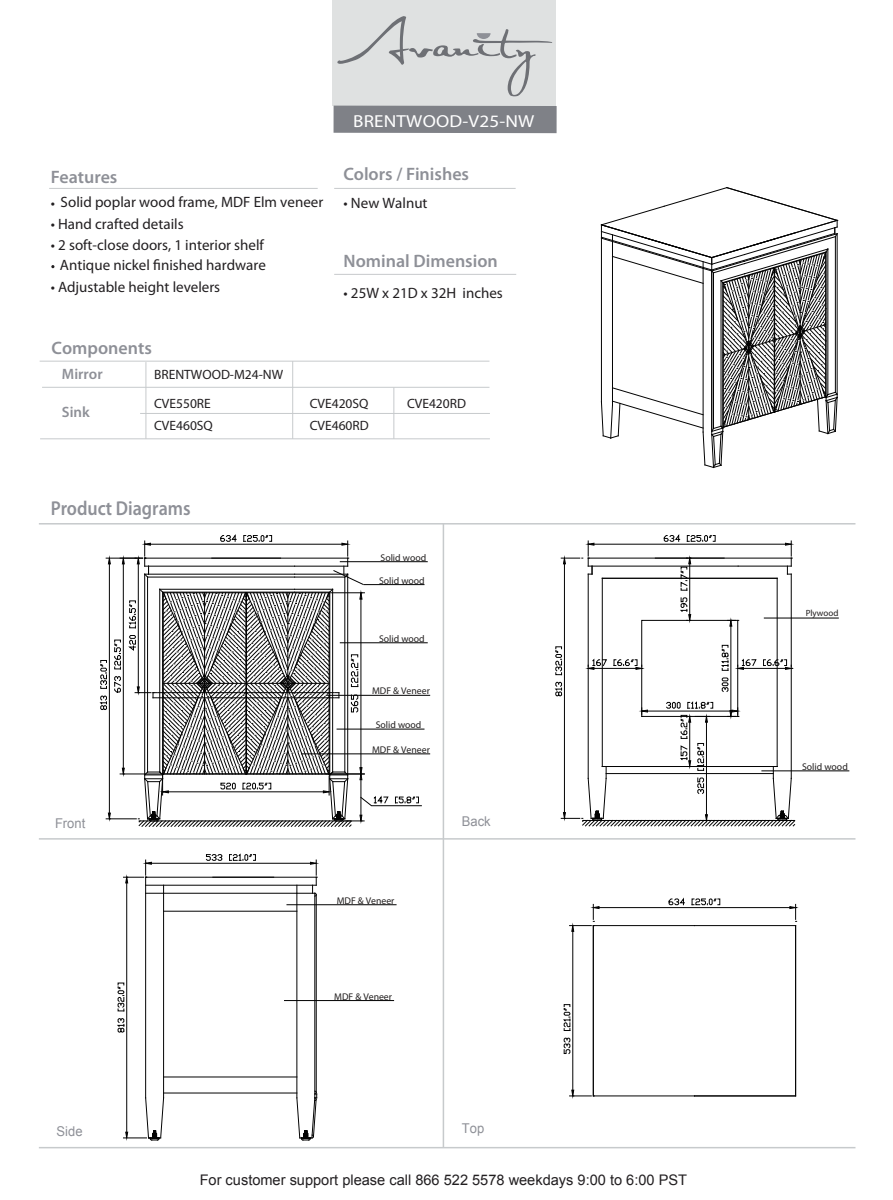
<style>
.page{position:relative;width:893px;height:1200px;background:#fff}
.page>*{position:absolute;margin:0;border:0;box-sizing:border-box;transform-origin:0 0}
.t1{font:600 20.1px "Myriad Pro";color:#8e9097;scale:.89 1}
.t2{font:600 18px "Myriad Pro";color:#8e9097}
.t3{font:17.4px "Myriad Pro";letter-spacing:.01em;color:#fff;scale:1.1 1}
.t4{font:15px "Myriad Pro";color:#221f21}
.t5{font:600 15px "Myriad Pro";color:#8e9097}
.t6{font:14.55px "Arial";color:#221f21}
.t7{font:13.5px/22.5px "Myriad Pro";color:#221f21}
.t8{font:13.5px "Arial";color:#8e9097;scale:.96 1}
.t9{font:9.75px "Myriad Pro";color:#211e1e}
.t10{font:9px "Myriad Pro";color:#211e1e}
</style>
<div class="page">
<div style="left:333px;top:0;width:223px;height:106px;background:#dfe1e1"></div>
<svg style="left:337px;top:16px;width:215px;height:80px"></svg>
<div style="left:334px;top:106px;width:223px;height:27px;background:#7f8187"></div>
<hr style="left:39px;top:523px;width:816px;height:1px;background:#c7cacc">
<hr style="left:443px;top:523px;width:1px;height:624px;background:#c7cacc">
<hr style="left:334px;top:188px;width:182px;height:1px;background:#c7cacc">
<hr style="left:334px;top:274px;width:182px;height:1px;background:#c7cacc">
<hr style="left:49px;top:188px;width:269px;height:1px;background:#c7cacc">
<hr style="left:39px;top:837px;width:816px;height:2px;background:#c7cacc">
<hr style="left:39px;top:1146px;width:816px;height:2px;background:#c7cacc">
<hr style="left:40px;top:360px;width:449px;height:1px;background:#c7cacc">
<hr style="left:42px;top:387px;width:447px;height:1px;background:#c7cacc">
<hr style="left:140px;top:413px;width:350px;height:1px;background:#c7cacc">
<hr style="left:40px;top:438px;width:450px;height:1px;background:#c7cacc">
<hr style="left:146px;top:362px;width:1px;height:76px;background:#c7cacc">
<hr style="left:292px;top:361px;width:1px;height:77px;background:#c7cacc">
<hr style="left:393px;top:387px;width:1px;height:51px;background:#c7cacc">
<svg style="left:601px;top:187px;width:237px;height:281px"></svg>
<hr style="left:588px;top:565px;width:150px;height:1px;background:#030303">
<hr style="left:588px;top:557px;width:203px;height:1px;background:#030303">
<hr style="left:588px;top:574px;width:1px;height:204px;background:#030303">
<hr style="left:791px;top:574px;width:1px;height:204px;background:#030303">
<hr style="left:738px;top:565px;width:53px;height:1px;background:#030303">
<hr style="left:594px;top:544px;width:191px;height:1px;background:#030303">
<svg style="left:663px;top:534px;width:17px;height:8px"></svg>
<svg style="left:785px;top:541px;width:7px;height:33px"></svg>
<svg style="left:687px;top:535px;width:28px;height:7px"></svg>
<hr style="left:564px;top:563px;width:1px;height:249px;background:#030303">
<svg style="left:561px;top:541px;width:33px;height:33px"></svg>
<hr style="left:602px;top:578px;width:1px;height:188px;background:#030303">
<hr style="left:777px;top:578px;width:1px;height:188px;background:#030303">
<hr style="left:602px;top:578px;width:175px;height:1px;background:#030303">
<div style="left:642px;top:620px;width:96px;height:96px;border:1px solid #030303"></div>
<hr style="left:731px;top:626px;width:1px;height:84px;background:#030303">
<svg style="left:728px;top:620px;width:11px;height:6px"></svg>
<hr style="left:689px;top:563px;width:1px;height:51px;background:#030303">
<svg style="left:680px;top:597px;width:11px;height:24px"></svg>
<svg style="left:680px;top:557px;width:11px;height:33px"></svg>
<svg style="left:555px;top:645px;width:240px;height:181px"></svg>
<hr style="left:164px;top:1092px;width:133px;height:1px;background:#030303">
<hr style="left:315px;top:893px;width:1px;height:204px;background:#030303">
<hr style="left:146px;top:892px;width:169px;height:1px;background:#030303">
<hr style="left:146px;top:884px;width:170px;height:1px;background:#030303">
<hr style="left:146px;top:876px;width:170px;height:1px;background:#030303">
<hr style="left:297px;top:893px;width:1px;height:204px;background:#030303">
<hr style="left:316px;top:894px;width:1px;height:198px;background:#030303">
<hr style="left:145px;top:877px;width:1px;height:220px;background:#030303">
<hr style="left:163px;top:893px;width:1px;height:204px;background:#030303">
<hr style="left:164px;top:910px;width:133px;height:1px;background:#030303">
<hr style="left:164px;top:1076px;width:133px;height:1px;background:#030303">
<hr style="left:151px;top:862px;width:159px;height:1px;background:#030303">
<svg style="left:206px;top:854px;width:17px;height:6px"></svg>
<svg style="left:310px;top:859px;width:7px;height:37px"></svg>
<svg style="left:229px;top:853px;width:26px;height:7px"></svg>
<svg style="left:296px;top:1090px;width:21px;height:50px"></svg>
<hr style="left:126px;top:882px;width:1px;height:249px;background:#030303">
<svg style="left:117px;top:1018px;width:8px;height:14px"></svg>
<svg style="left:123px;top:1096px;width:41px;height:44px"></svg>
<svg style="left:123px;top:859px;width:28px;height:23px"></svg>
<svg style="left:117px;top:982px;width:8px;height:29px"></svg>
<svg style="left:563px;top:898px;width:234px;height:198px"></svg>
<hr style="left:340px;top:561px;width:88px;height:1px;background:#000">
<hr style="left:340px;top:642px;width:88px;height:1px;background:#000">
<hr style="left:327px;top:695px;width:103px;height:1px;background:#000">
<hr style="left:363px;top:584px;width:61px;height:1px;background:#000">
<hr style="left:337px;top:728px;width:87px;height:1px;background:#000">
<hr style="left:301px;top:753px;width:129px;height:1px;background:#000">
<hr style="left:286px;top:904px;width:111px;height:1px;background:#000">
<svg style="left:100px;top:534px;width:322px;height:292px"></svg>
<hr style="left:284px;top:1000px;width:110px;height:1px;background:#000">
<hr style="left:764px;top:617px;width:75px;height:1px;background:#000">
<hr style="left:761px;top:770px;width:88px;height:1px;background:#000">
<p class="t2" style="left:51px;top:166px;width:68px">Features</p>
<p class="t4" style="left:51px;top:194px;width:274px">• Solid poplar wood frame, MDF Elm veneer</p>
<p class="t4" style="left:51px;top:215px;width:134px">• Hand crafted details</p>
<p class="t4" style="left:51px;top:236px;width:215px">• 2 soft-close doors, 1 interior shelf</p>
<p class="t4" style="left:51px;top:278px;width:171px">• Adjustable height levelers</p>
<p class="t4" style="left:60px;top:256px;width:207px">Antique nickel finished hardware</p>
<p class="t2" style="left:52px;top:337px;width:102px">Components</p>
<p class="t3" style="left:353px;top:111px;width:166px">BRENTWOOD-V25-NW</p>
<p class="t2" style="left:344px;top:164px;width:127px">Colors / Finishes</p>
<p class="t4" style="left:344px;top:194px;width:86px">• New Walnut</p>
<p class="t2" style="left:344px;top:251px;width:156px">Nominal Dimension</p>
<p class="t4" style="left:344px;top:285px;width:161px">• 25W x 21D x 32H inches</p>
<p class="t5" style="left:62px;top:365px;width:42px">Mirror</p>
<p class="t7" style="left:154px;top:363px;width:131px">BRENTWOOD-M24-NW</p>
<p class="t5" style="left:62px;top:404px;width:29px">Sink</p>
<p class="t7" style="left:154px;top:392px;width:60px">CVE550RE<br>CVE460SQ</p>
<p class="t7" style="left:310px;top:392px;width:61px;line-height:22px">CVE420SQ<br>CVE460RD</p>
<p class="t7" style="left:407px;top:392px;width:61px">CVE420RD</p>
<h1 class="t1" style="left:51px;top:497px;width:159px">Product Diagrams</h1>
<p class="t8" style="left:55px;top:813px;width:33px">Front</p>
<p class="t9" style="left:381px;top:552px;width:47px">Solid wood</p>
<p class="t9" style="left:379px;top:574px;width:47px">Solid wood</p>
<p class="t9" style="left:379px;top:633px;width:47px">Solid wood</p>
<p class="t9" style="left:372px;top:685px;width:59px">MDF &amp; Veneer</p>
<p class="t9" style="left:376px;top:719px;width:47px">Solid wood</p>
<p class="t9" style="left:372px;top:744px;width:59px">MDF &amp; Veneer</p>
<p class="t9" style="left:337px;top:894px;width:59px">MDF &amp; Veneer</p>
<p class="t8" style="left:462px;top:811px;width:32px">Back</p>
<p class="t9" style="left:334px;top:990px;width:59px">MDF &amp; Veneer</p>
<p class="t8" style="left:57px;top:1121px;width:29px">Side</p>
<p class="t8" style="left:462px;top:1118px;width:25px">Top</p>
<p class="t6" style="left:200px;top:1169px;width:489px">For customer support please call 866 522 5578 weekdays 9:00 to 6:00 PST</p>
<p class="t10" style="left:806px;top:608px;width:34px">Plywood</p>
<p class="t9" style="left:802px;top:761px;width:47px">Solid wood</p>
</div>
